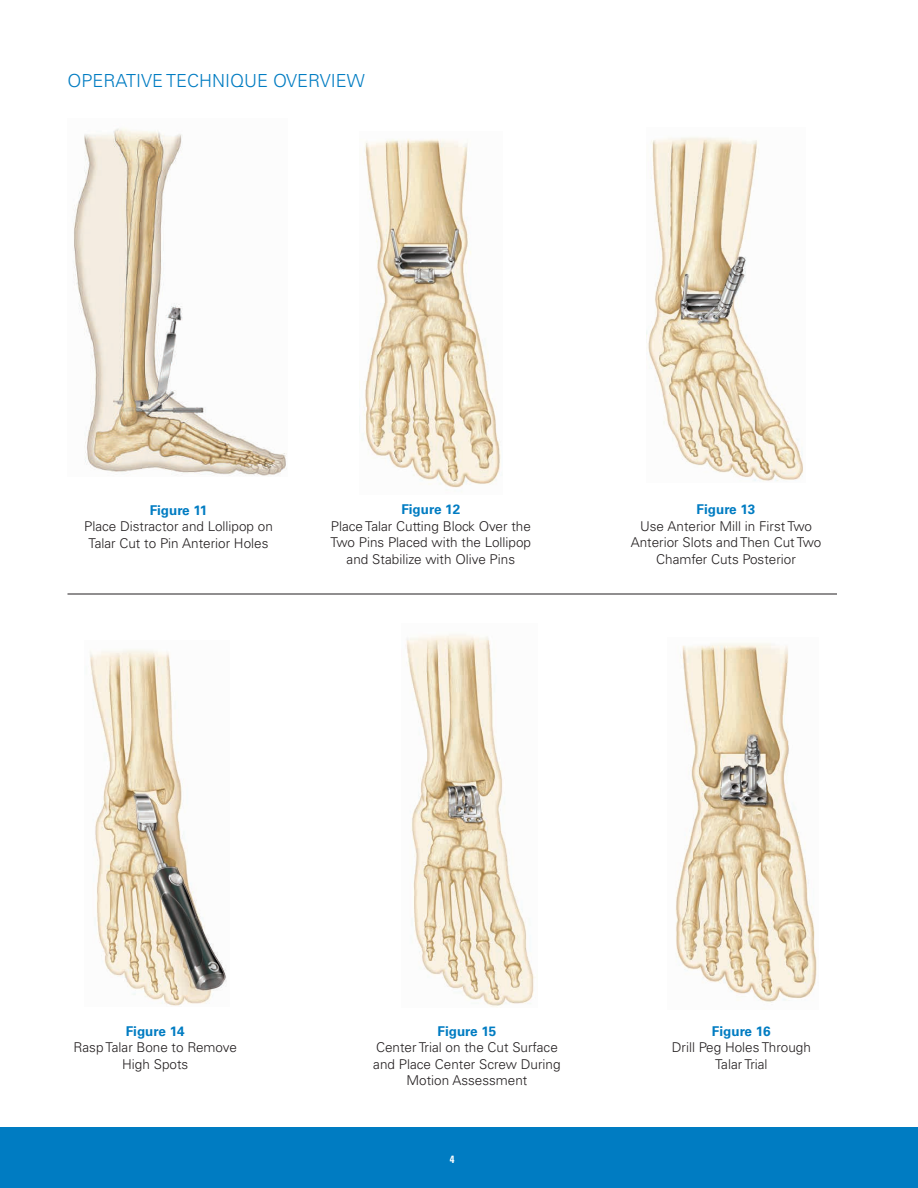
<style>
.page{position:relative;width:918px;height:1188px;background:#fff}
.page>*{position:absolute;margin:0;border:0;box-sizing:border-box;transform-origin:0 0}
.t1{font:300 18px "Univers LT Std";color:#007cc2}
.t2{font:300 13.5px/16.5px "Univers LT Std";color:#231f20;text-align:center}
.t3{font:700 13.5px "Univers LT Std";color:#007cc2}
.t4{font:700 condensed 10.5px "Univers LT Std";color:#fff}
</style>
<div class="page">
<div style="left:0;top:1127px;width:918px;height:61px;background:#007cc2"></div>
<hr style="left:68px;top:594px;width:769px;height:1px;background:#231f20">
<img style="left:90px;top:649px;width:137px;height:357px">
<img style="left:406px;top:634px;width:129px;height:373px">
<img style="left:646px;top:137px;width:157px;height:344px">
<img style="left:363px;top:139px;width:138px;height:349px">
<img style="left:675px;top:643px;width:142px;height:360px">
<img style="left:73px;top:128px;width:214px;height:348px">
<h1 class="t1" style="left:68px;top:70px;width:299px">OPERATIVE TECHNIQUE OVERVIEW</h1>
<p class="t3" style="left:150px;top:502px;width:59px">Figure 11</p>
<p class="t2" style="left:84px;top:518px;width:190px">Place Distractor and Lollipop on<br>Talar Cut to Pin Anterior Holes</p>
<p class="t3" style="left:401px;top:501px;width:60px">Figure 12</p>
<p class="t2" style="left:331px;top:518px;width:202px">Place Talar Cutting Block Over the<br>Two Pins Placed with the Lollipop and Stabilize with Olive Pins</p>
<p class="t3" style="left:697px;top:501px;width:60px">Figure 13</p>
<p class="t2" style="left:631px;top:518px;width:192px">Use Anterior Mill in First Two<br>Anterior Slots and Then Cut Two<br>Chamfer Cuts Posterior</p>
<p class="t3" style="left:126px;top:1023px;width:60px">Figure 14</p>
<p class="t2" style="left:74px;top:1039px;width:165px">Rasp Talar Bone to Remove<br>High Spots</p>
<p class="t3" style="left:438px;top:1023px;width:60px">Figure 15</p>
<p class="t2" style="left:373px;top:1039px;width:189px">Center Trial on the Cut Surface and Place Center Screw During<br>Motion Assessment</p>
<p class="t4" style="left:450px;top:1153px;width:6px">4</p>
<p class="t3" style="left:712px;top:1023px;width:60px">Figure 16</p>
<p class="t2" style="left:672px;top:1039px;width:141px">Drill Peg Holes Through<br>Talar Trial</p>
</div>
